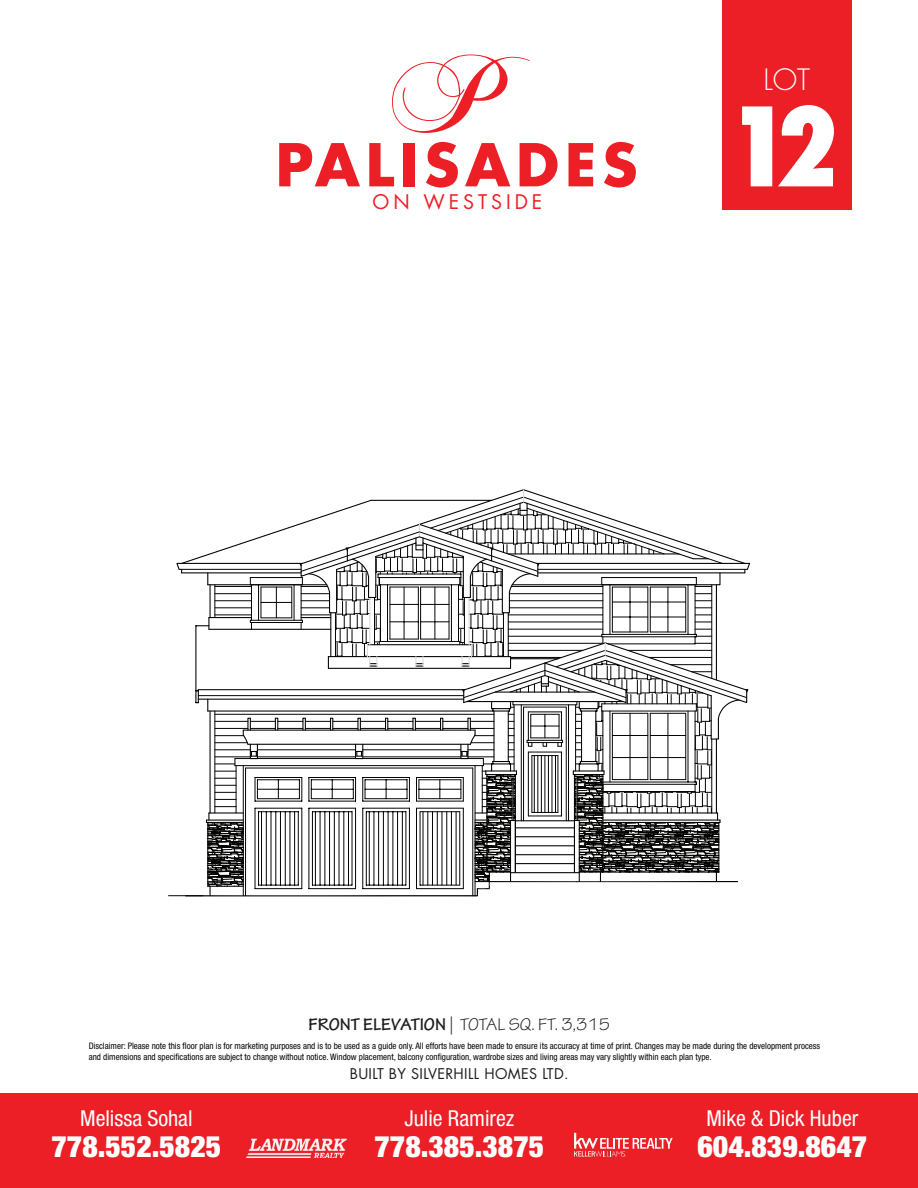
<style>
.page{position:relative;width:918px;height:1188px;background:#fff}
.page>*{position:absolute;margin:0;border:0;box-sizing:border-box;transform-origin:0 0}
.t1{font:109.5px "Chopin Script";color:#ec1f26}
.t2{font:800 condensed 106.05px "Futura Std";color:#fff}
.t3{font:700 57.45px "Futura Std";letter-spacing:.1em;color:#ec1f26}
.t4{font:900 condensed 29.7px "Helvetica Neue LT Std";color:#fff}
.t5{font:300 28.65px "Futura Std";color:#fff}
.t6{font:condensed 22.05px "Helvetica Neue LT Std";color:#fff}
.t7{font:19.65px "Futura Std";letter-spacing:.2em;color:#ec1f26}
.t8{font:18px "Tekton Pro";color:#201d1e}
.t9{font:14.4px "Futura Std";letter-spacing:.025em;color:#201d1e}
.t10{font:condensed 9px/10.8px "Helvetica Neue LT Std";color:#040503}
.s1{font-weight:700}
</style>
<div class="page">
<hr style="left:168px;top:895px;width:35px;height:1px;background:#040503">
<svg style="left:175px;top:489px;width:575px;height:408px"></svg>
<div style="left:1px;top:1093px;width:917px;height:94px;background:#ec1f26"></div>
<img style="left:246px;top:1139px;width:100px;height:19px">
<svg style="left:574px;top:1133px;width:99px;height:24px"></svg>
<div style="left:722px;top:0;width:130px;height:209px;background:#ec1f26"></div>
<h1 class="t1" style="left:392px;top:28px;width:116px">P</h1>
<h3 class="t3" style="left:276px;top:127px;width:364px">PALISADES</h3>
<h3 class="t7" style="left:373px;top:189px;width:171px">ON WESTSIDE</h3>
<h3 class="t5" style="left:763px;top:63px;width:48px">LOT</h3>
<h2 class="t2" style="left:727px;top:80px;width:113px">12</h2>
<h3 class="t8" style="left:309px;top:1014px;width:303px"><span class="s1">FRONT ELEVATION</span> | TOTAL SQ. FT. 3,315</h3>
<p class="t10" style="left:89px;top:1040px;width:733px">Disclaimer: Please note this floor plan is for marketing purposes and is to be used as a guide only. All efforts have been made to ensure its accuracy at time of print. Changes may be made during the development process and dimensions and specifications are subject to change without notice. Window placement, balcony configuration, wardrobe sizes and living areas may vary slightly within each plan type.</p>
<h3 class="t6" style="left:80px;top:1106px;width:114px">Melissa Sohal</h3>
<h3 class="t4" style="left:52px;top:1128px;width:171px">778.552.5825</h3>
<h3 class="t9" style="left:350px;top:1065px;width:220px">BUILT BY SILVERHILL HOMES LTD.</h3>
<h3 class="t6" style="left:404px;top:1106px;width:111px">Julie Ramirez</h3>
<h3 class="t4" style="left:375px;top:1128px;width:171px">778.385.3875</h3>
<h3 class="t4" style="left:698px;top:1128px;width:171px">604.839.8647</h3>
<h3 class="t6" style="left:706px;top:1106px;width:153px">Mike &amp; Dick Huber</h3>
</div>
